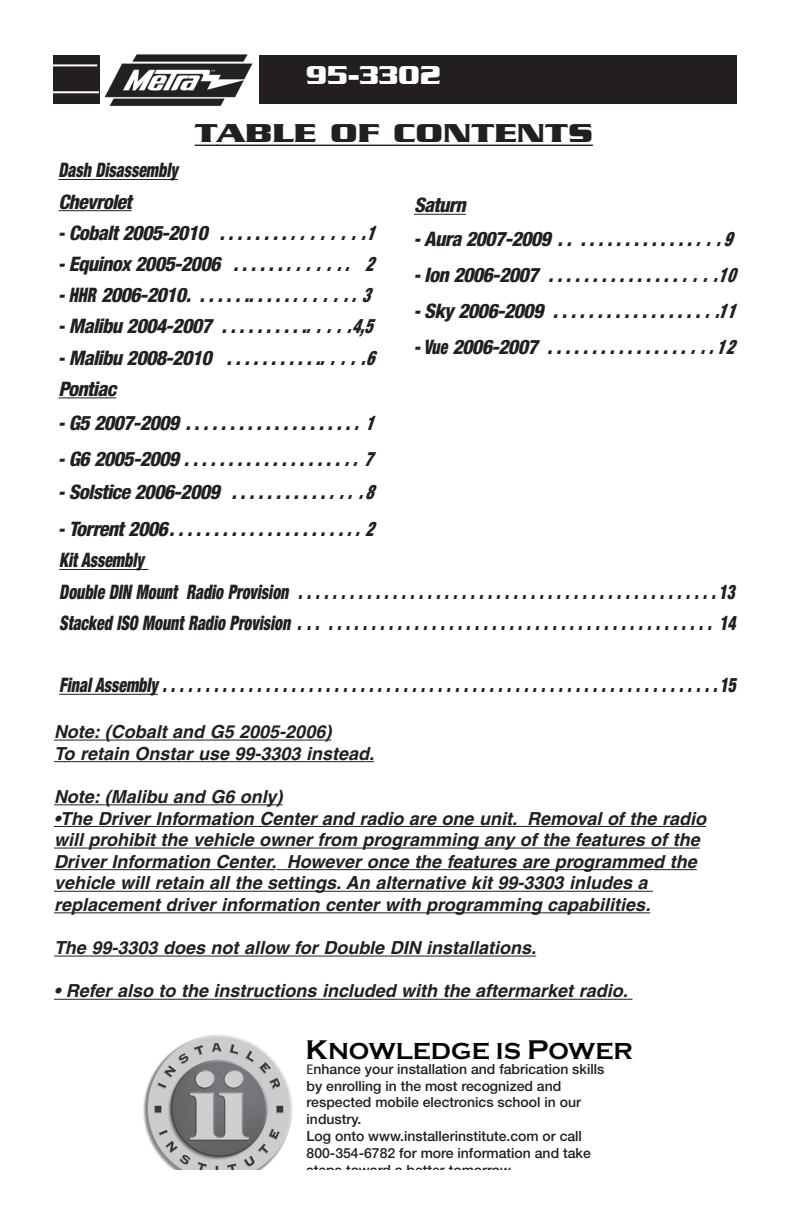
<style>
.page{position:relative;width:792px;height:1224px;background:#fff}
.page>*{position:absolute;margin:0;border:0;box-sizing:border-box;transform-origin:0 0}
.t1{font:700 28px "Serpentine";color:#231f20;scale:1.27 1}
.t2{font:700 28px "Serpentine";color:#fff}
.t3{font:700 24px "Copperplate Gothic";color:#050504}
.t4{font:italic 800 condensed 20px/36px "Helvetica Neue";letter-spacing:-.03em;color:#231f20}
.t5{font:italic 900 condensed 20px/31.2px "Helvetica Neue";color:#231f20;scale:.79 1}
.t6{font:italic 700 18px/21.6px "Helvetica";color:#231f20}
.t7{font:500 14px "Helvetica Neue";color:#231f20}
.s1{font-weight:900}
.s2{font-size:28px}
.s3{font-family:"Myriad";font-weight:400}
</style>
<div class="page">
<hr style="left:58px;top:179px;width:120px;height:1px;background:#231f20">
<hr style="left:58px;top:210px;width:45px;height:1px;background:#231f20">
<svg style="left:103px;top:210px;width:29px;height:1px"></svg>
<hr style="left:68px;top:397px;width:48px;height:1px;background:#231f20">
<svg style="left:195px;top:145px;width:21px;height:1px"></svg>
<hr style="left:216px;top:145px;width:114px;height:1px;background:#231f20">
<hr style="left:330px;top:145px;width:63px;height:1px;background:#231f20">
<hr style="left:393px;top:145px;width:200px;height:1px;background:#231f20">
<div style="left:53px;top:55px;width:684px;height:48px;background:#231f20"></div>
<div style="left:100px;top:32px;width:158px;height:89px;background:#fff"></div>
<img style="left:105px;top:54px;width:147px;height:52px">
<hr style="left:0;top:91px;width:99px;height:2px;background:#fff">
<hr style="left:0;top:64px;width:97px;height:2px;background:#fff">
<hr style="left:54px;top:740px;width:51px;height:1px;background:#231f20">
<hr style="left:105px;top:740px;width:226px;height:1px;background:#231f20">
<hr style="left:64px;top:761px;width:310px;height:1px;background:#231f20">
<hr style="left:54px;top:804px;width:51px;height:1px;background:#231f20">
<hr style="left:105px;top:804px;width:52px;height:1px;background:#231f20">
<hr style="left:156px;top:804px;width:111px;height:1px;background:#231f20">
<svg style="left:267px;top:804px;width:16px;height:1px"></svg>
<hr style="left:54px;top:826px;width:123px;height:1px;background:#231f20">
<hr style="left:177px;top:826px;width:345px;height:1px;background:#231f20">
<hr style="left:522px;top:826px;width:55px;height:1px;background:#231f20">
<hr style="left:586px;top:826px;width:120px;height:1px;background:#231f20">
<hr style="left:54px;top:848px;width:52px;height:1px;background:#231f20">
<hr style="left:106px;top:848px;width:133px;height:1px;background:#231f20">
<hr style="left:239px;top:848px;width:31px;height:1px;background:#231f20">
<hr style="left:270px;top:848px;width:61px;height:1px;background:#231f20">
<hr style="left:330px;top:848px;width:51px;height:1px;background:#231f20">
<hr style="left:380px;top:848px;width:125px;height:1px;background:#231f20">
<hr style="left:504px;top:848px;width:77px;height:1px;background:#231f20">
<hr style="left:581px;top:848px;width:119px;height:1px;background:#231f20">
<hr style="left:54px;top:869px;width:79px;height:1px;background:#231f20">
<hr style="left:133px;top:869px;width:140px;height:1px;background:#231f20">
<hr style="left:281px;top:869px;width:30px;height:1px;background:#231f20">
<svg style="left:311px;top:869px;width:23px;height:1px"></svg>
<hr style="left:334px;top:869px;width:119px;height:1px;background:#231f20">
<hr style="left:453px;top:869px;width:120px;height:1px;background:#231f20">
<hr style="left:572px;top:869px;width:125px;height:1px;background:#231f20">
<hr style="left:54px;top:891px;width:46px;height:1px;background:#231f20">
<hr style="left:100px;top:891px;width:246px;height:1px;background:#231f20">
<hr style="left:346px;top:891px;width:307px;height:1px;background:#231f20">
<hr style="left:54px;top:912px;width:189px;height:1px;background:#231f20">
<hr style="left:243px;top:912px;width:201px;height:1px;background:#231f20">
<hr style="left:444px;top:912px;width:206px;height:1px;background:#231f20">
<hr style="left:54px;top:956px;width:221px;height:1px;background:#231f20">
<svg style="left:275px;top:956px;width:25px;height:1px"></svg>
<hr style="left:300px;top:956px;width:69px;height:1px;background:#231f20">
<hr style="left:369px;top:956px;width:167px;height:1px;background:#231f20">
<hr style="left:54px;top:999px;width:41px;height:1px;background:#231f20">
<hr style="left:95px;top:999px;width:253px;height:1px;background:#231f20">
<hr style="left:348px;top:999px;width:280px;height:1px;background:#231f20">
<hr style="left:414px;top:214px;width:52px;height:1px;background:#231f20">
<svg style="left:59px;top:569px;width:22px;height:1px"></svg>
<hr style="left:81px;top:569px;width:67px;height:1px;background:#231f20">
<hr style="left:59px;top:694px;width:37px;height:1px;background:#231f20">
<hr style="left:95px;top:694px;width:63px;height:1px;background:#231f20">
<img style="left:143px;top:1035px;width:149px;height:135px">
<h1 class="t2" style="left:306px;top:66px;width:136px">95-3302</h1>
<h1 class="t1" style="left:195px;top:125px;width:315px">TABLE OF CONTENTS</h1>
<p class="t5" style="left:58px;top:157px;width:153px">Dash Disassembly</p>
<p class="t4" style="left:58px;top:185px;width:75px">Chevrolet</p>
<p class="t4" style="left:58px;top:217px;width:317px"><span class="s1">-</span> Cobalt 2005-2010 . . . . . . . . <span class="s1">. . . . . . . .1</span></p>
<p class="t4" style="left:58px;top:248px;width:316px"><span class="s1">-</span> Equinox 2005-2006 . . . . . . <span class="s1">. . . . . .. 2</span></p>
<p class="t4" style="left:58px;top:279px;width:313px"><span class="s1">- HHR</span> 2006-2010. ...........<span class="s1">.. . . . .. 3</span></p>
<p class="t4" style="left:58px;top:313px;width:317px;line-height:31.2px;text-align:justify"><span class="s1">-</span> Malibu 2004-2007 . . . . . . . . . .<span class="s1">. . . . .4,5 -</span>Malibu 2008-2010 ...........<span class="s1">.....6<br></span>Pontiac</p>
<p class="t4" style="left:58px;top:407px;width:316px"><span class="s1">-</span>G52007-2009 ...................<span class="s1">.1 -</span>G6 2005-2009 ..................<span class="s1">..7</span></p>
<p class="t4" style="left:58px;top:475px;width:317px;line-height:37px"><span class="s1">-</span> Solstice 2006-2009 . . . . . . . . . . . <span class="s1">. .. .8 -</span>Torrent 2006....................<span class="s1">.. 2</span></p>
<p class="t4" style="left:414px;top:190px;width:319px;line-height:34px">Saturn<br><span class="s1">-</span>Aura 2007-2009 .. .............<span class="s1">...9</span></p>
<p class="t4" style="left:414px;top:259px;width:323px;text-align:justify"><span class="s1">-</span>Ion 2006-2007 ...............<span class="s1">....10 -</span>Sky 2006-2009 .................<span class="s1">..11 -Vue</span> 2006-2007 ................<span class="s1">...12</span></p>
<p class="t5" style="left:59px;top:547px;width:858px">Kit Assembly<br>Double DIN Mount Radio Provision .................................................13<br>Stacked ISO Mount Radio Provision . . . . . . . . . . . . . . . . . . . . . . . . . . . . . . . . . . . . . . . . . . . . . . . . 14</p>
<p class="t5" style="left:59px;top:671px;width:858px">Final Assembly.................................................................15</p>
<p class="t6" style="left:54px;top:723px;width:322px">Note: (Cobalt and G5 2005-2006)<br>To retain Onstar use 99-3303 instead.</p>
<p class="t6" style="left:54px;top:787px;width:230px">Note: (Malibu and G6 only)</p>
<p class="t6" style="left:54px;top:809px;width:654px">•The Driver Information Center and radio are one unit. Removal of the radio will prohibit the vehicle owner from programming any of the features of the Driver Information Center. However once the features are programmed the vehicle will retain all the settings. An alternative kit 99-3303 inludes a replacement driver information center with programming capabilities.</p>
<p class="t6" style="left:54px;top:939px;width:484px">The 99-3303 does not allow for Double DIN installations.</p>
<p class="t6" style="left:54px;top:982px;width:575px">• Refer also to the instructions included with the aftermarket radio.</p>
<h2 class="t3" style="left:306px;top:1038px;width:329px"><span class="s2">K</span>NOWLEDGE IS <span class="s2">P</span>OWER</h2>
<p class="t7" style="left:307px;top:1064px;width:299px"><span class="s3">E</span>nhance your installation and fabrication skills</p>
<p class="t7" style="left:307px;top:1081px;width:256px">by enrolling in he most recognized and</p>
<p class="t7" style="left:311px;top:1097px;width:271px">espected mobile electronics school in our</p>
<p class="t7" style="left:307px;top:1114px;width:56px">industry.</p>
<p class="t7" style="left:307px;top:1131px;width:270px">Log onto www.installerinstitute.com o ca</p>
<p class="t7" style="left:307px;top:1148px;width:286px">800-354-6782 for more information and ake</p>
<p class="t7" style="left:307px;top:1165px;width:209px">steps toward a be ter tomorrow.</p>
</div>
